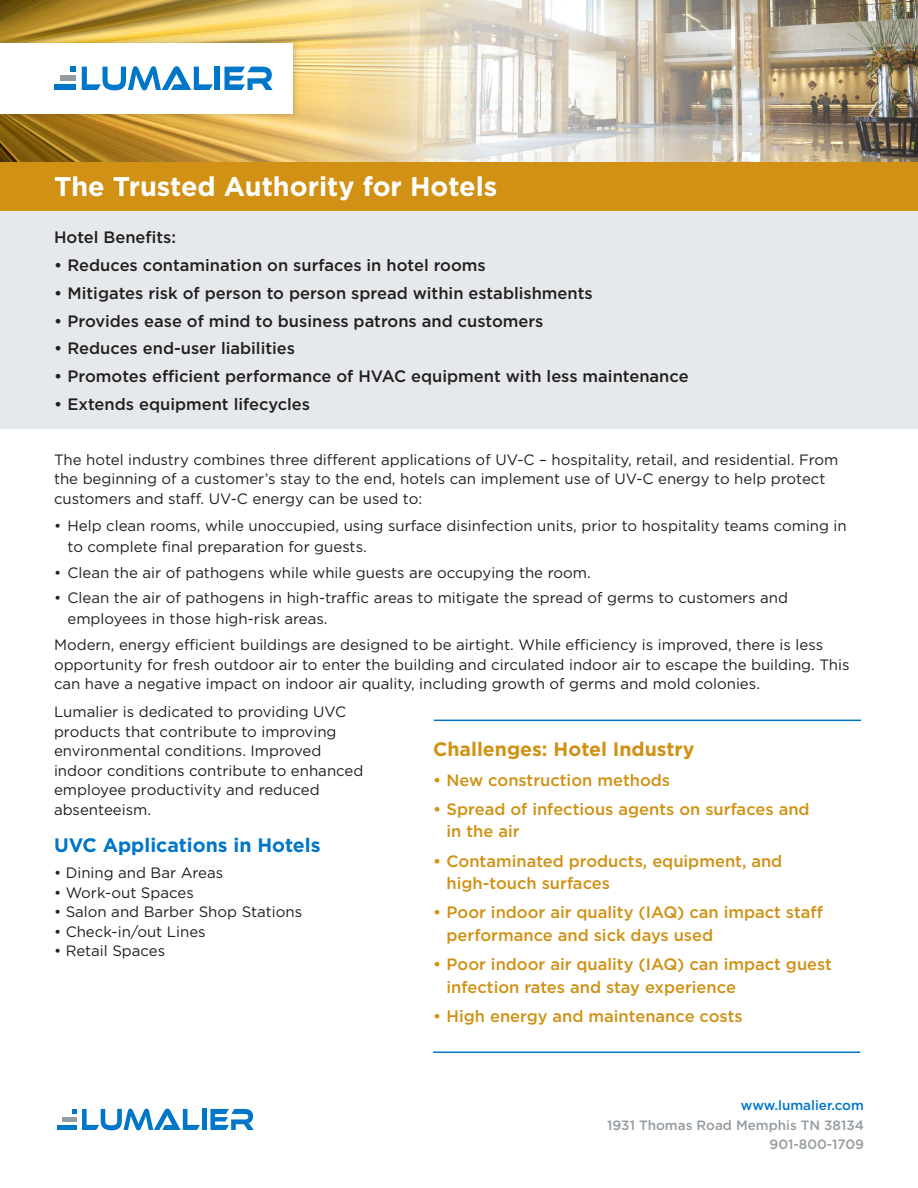
<style>
.page{position:relative;width:918px;height:1188px;background:#fff}
.page>*{position:absolute;margin:0;border:0;box-sizing:border-box;transform-origin:0 0}
.t1{font:700 27px "Gotham";color:#fff}
.text{font:700 19.5px "Gotham";color:#d09114}
.subhead{font:700 19.5px "Gotham";color:#0076c8}
.t2{font:500 16.5px/22.5px "Gotham";color:#d09114}
.text-2{font:500 16.5px "Gotham";color:#231f20}
.text-3{font:15px/19.5px "Gotham";color:#231f20}
.t3{font:500 13.5px "Gotham";color:#959ca1}
.t4{font:500 13.5px "Gotham";color:#0076c8}
</style>
<div class="page">
<img style="left:0;top:0;width:336px;height:162px">
<img style="left:336px;top:0;width:582px;height:162px">
<div style="left:0;top:189px;width:918px;height:240px;background:#e6e9eb"></div>
<div style="left:0;top:162px;width:918px;height:48px;background:#d09114"></div>
<hr style="left:433px;top:1052px;width:427px;height:1px;background:#0076c8">
<hr style="left:434px;top:720px;width:427px;height:1px;background:#0076c8">
<div style="left:0;top:35px;width:300px;height:86px;background:#231f20;opacity:.3"></div>
<div style="left:0;top:43px;width:293px;height:70px;background:#fff"></div>
<div style="left:60px;top:76px;width:16px;height:5px;background:#959ca1"></div>
<svg style="left:82px;top:66px;width:131px;height:24px"></svg>
<div style="left:215px;top:67px;width:5px;height:23px;background:#0076c8"></div>
<svg style="left:224px;top:67px;width:49px;height:23px"></svg>
<div style="left:54px;top:84px;width:22px;height:6px;background:#0076c8"></div>
<svg style="left:70px;top:67px;width:6px;height:5px"></svg>
<div style="left:62px;top:1117px;width:15px;height:5px;background:#959ca1"></div>
<hr style="left:202px;top:1109px;width:4px;height:21px;background:#0076c8">
<svg style="left:210px;top:1109px;width:44px;height:21px"></svg>
<div style="left:57px;top:1125px;width:20px;height:5px;background:#0076c8"></div>
<svg style="left:72px;top:1109px;width:128px;height:21px"></svg>
<p class="t1" style="left:54px;top:171px;width:445px">The Trusted Authority for Hotels</p>
<p class="text-2" style="left:54px;top:228px;width:124px">Hotel Benefits:</p>
<p class="text-2" style="left:54px;top:256px;width:433px">• Reduces contamination on surfaces in hotel rooms</p>
<p class="text-2" style="left:54px;top:284px;width:540px">• Mitigates risk of person to person spread within establishments</p>
<p class="text-2" style="left:54px;top:311px;width:491px">• Provides ease of mind to business patrons and customers</p>
<p class="text-2" style="left:54px;top:339px;width:243px">• Reduces end-user liabilities</p>
<p class="text-2" style="left:54px;top:367px;width:636px">• Promotes efficient performance of HVAC equipment with less maintenance</p>
<p class="text-2" style="left:54px;top:395px;width:258px">• Extends equipment lifecycles</p>
<p class="text-3" style="left:54px;top:449px;width:786px">The hotel industry combines three different applications of UV-C – hospitality, retail, and residential. From the beginning of a customer’s stay to the end, hotels can implement use of UV-C energy to help protect customers and staff. UV-C energy can be used to:</p>
<p class="text-3" style="left:68px;top:515px;width:781px;line-height:21px;text-indent:-14px">• Help clean rooms, while unoccupied, using surface disinfection units, prior to hospitality teams coming in to complete final preparation for guests.</p>
<p class="text-3" style="left:54px;top:562px;width:538px">• Clean the air of pathogens while while guests are occupying the room.</p>
<p class="text-3" style="left:68px;top:587px;width:722px;line-height:21px;text-indent:-14px">• Clean the air of pathogens in high-traffic areas to mitigate the spread of germs to customers and employees in those high-risk areas.</p>
<p class="text-3" style="left:54px;top:635px;width:797px">Modern, energy efficient buildings are designed to be airtight. While efficiency is improved, there is less opportunity for fresh outdoor air to enter the building and circulated indoor air to escape the building. This can have a negative impact on indoor air quality, including growth of germs and mold colonies.</p>
<p class="text-3" style="left:54px;top:702px;width:311px">Lumalier is dedicated to providing UVC products that contribute to improving environmental conditions. Improved indoor conditions contribute to enhanced employee productivity and reduced absenteeism.</p>
<p class="subhead" style="left:54px;top:834px;width:268px">UVC Applications in Hotels</p>
<p class="text-3" style="left:54px;top:863px;width:171px">• Dining and Bar Areas</p>
<p class="text-3" style="left:54px;top:883px;width:141px">• Work-out Spaces</p>
<p class="text-3" style="left:54px;top:902px;width:250px">• Salon and Barber Shop Stations</p>
<p class="text-3" style="left:54px;top:922px;width:153px">• Check-in/out Lines</p>
<p class="text-3" style="left:54px;top:941px;width:113px">• Retail Spaces</p>
<p class="text" style="left:433px;top:738px;width:263px">Challenges: Hotel Industry</p>
<p class="t2" style="left:433px;top:768px;width:239px">• New construction methods</p>
<p class="t2" style="left:447px;top:797px;width:365px;text-indent:-14px">• Spread of infectious agents on surfaces and in the air</p>
<p class="t2" style="left:447px;top:849px;width:337px;text-indent:-14px">• Contaminated products, equipment, and high-touch surfaces</p>
<p class="t2" style="left:447px;top:901px;width:378px;text-indent:-14px">• Poor indoor air quality (IAQ) can impact staff performance and sick days used</p>
<p class="t2" style="left:447px;top:953px;width:387px;text-indent:-14px">• Poor indoor air quality (IAQ) can impact guest infection rates and stay experience</p>
<p class="t2" style="left:433px;top:1004px;width:311px">• High energy and maintenance costs</p>
<p class="t4" style="left:741px;top:1098px;width:125px">www.lumalier.com</p>
<p class="t3" style="left:607px;top:1117px;width:258px">1931 Thomas Road Memphis TN 38134</p>
<p class="t3" style="left:770px;top:1137px;width:96px">901-800-1709</p>
</div>
